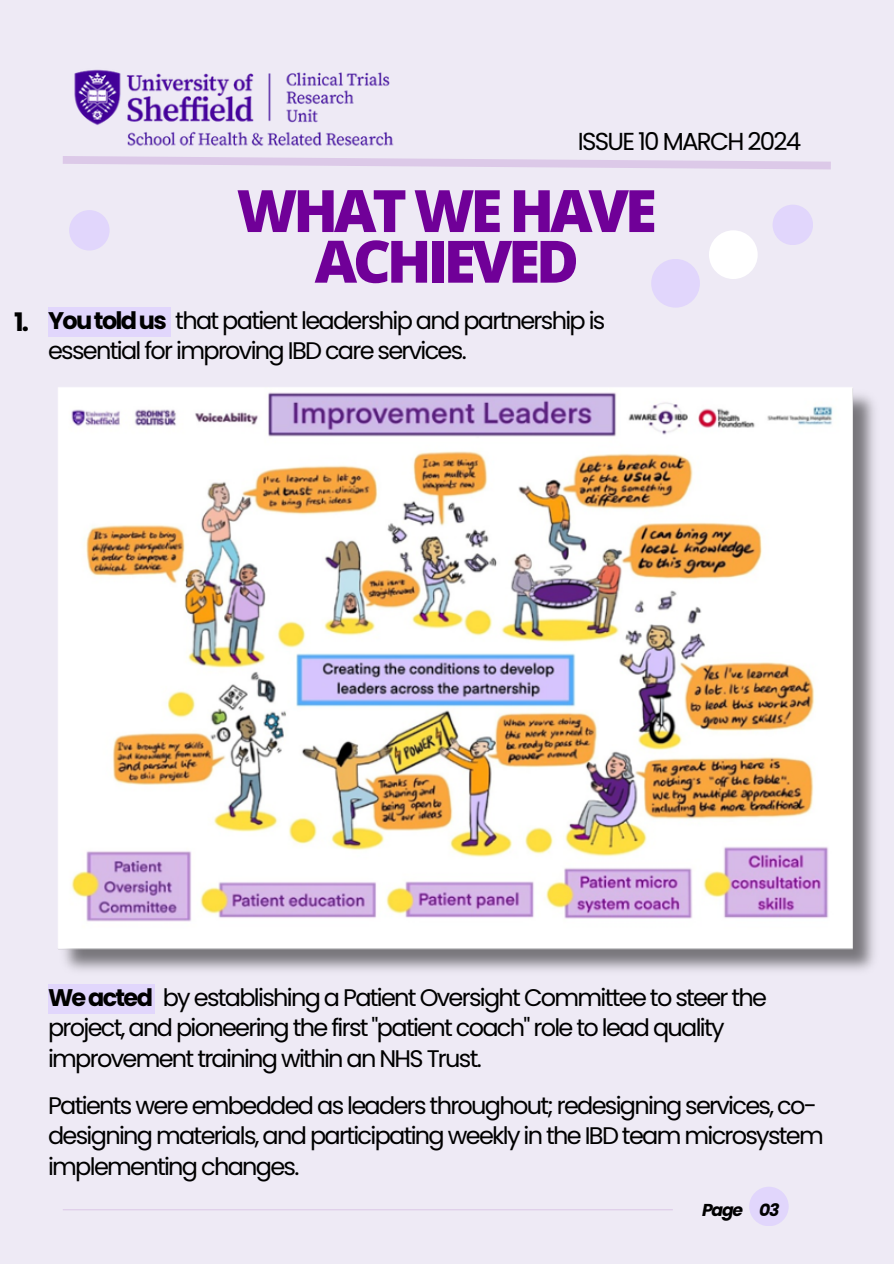
<style>
.page{position:relative;width:894px;height:1264px;background:#fff}
.page>*{position:absolute;margin:0;border:0;box-sizing:border-box;transform-origin:0 0}
.t1{font:800 58.5px/50.7px "Open Sans";letter-spacing:-.07em;color:#700098;text-align:center}
.t2{font:700 25.5px "Poppins";color:#000}
.t3{font:24.6px "Poppins";letter-spacing:-.07em;color:#000}
.t4{font:24px/30.3px "Poppins";letter-spacing:-.07em;color:#000}
.t5{font:italic 700 17.25px "Poppins";letter-spacing:-.07em;color:#000}
.s1{font-weight:700}
</style>
<div class="page">
<div style="left:0;top:0;width:893px;height:1263px;background:#eeeaf5"></div>
<svg style="left:63px;top:156px;width:768px;height:14px"></svg>
<hr style="left:63px;top:1209px;width:609px;height:1px;background:#700098">
<div style="left:749px;top:1186px;width:39px;height:40px;background:#e1d6fc;border-radius:50%"></div>
<div style="left:69px;top:210px;width:41px;height:40px;background:#e1d6fc;border-radius:50%"></div>
<div style="left:772px;top:205px;width:40px;height:40px;background:#e1d6fc;border-radius:50%"></div>
<img style="left:74px;top:69px;width:320px;height:77px">
<img style="left:58px;top:387px;width:817px;height:584px">
<div style="left:48px;top:984px;width:107px;height:29px;background:#e1d6fc"></div>
<div style="left:48px;top:307px;width:123px;height:30px;background:#e1d6fc"></div>
<div style="left:708px;top:230px;width:49px;height:49px;background:#fff;border-radius:50%"></div>
<div style="left:651px;top:259px;width:48px;height:48px;background:#e1d6fc;border-radius:50%"></div>
<h4 class="t2" style="left:14px;top:304px;width:16px">1.</h4>
<p class="t3" style="left:577px;top:124px;width:225px">ISSUE 10 MARCH 2024</p>
<p class="t1" style="left:236px;top:184px;width:421px">WHAT WE HAVE<br>ACHIEVED</p>
<h4 class="t4" style="left:48px;top:305px;width:558px"><span class="s1">Youtoldus</span> that patient leadership and partnership is essential for improving IBD care services.</h4>
<h2 class="t4" style="left:48px;top:982px;width:720px"><span class="s1">Weacted</span> by establishing a Patient Oversight Committee to steer the project, and pioneering the first "patient coach" role to lead quality improvement training within an NHS Trust.</h2>
<p class="t4" style="left:48px;top:1090px;width:777px">Patients were embedded as leaders throughout; redesigning services, co&shy;designing materials, and participating weekly in the IBD team microsystem implementing changes.</p>
<h1 class="t5" style="left:701px;top:1197px;width:43px">Page</h1>
<h4 class="t5" style="left:758px;top:1197px;width:22px">03</h4>
</div>
